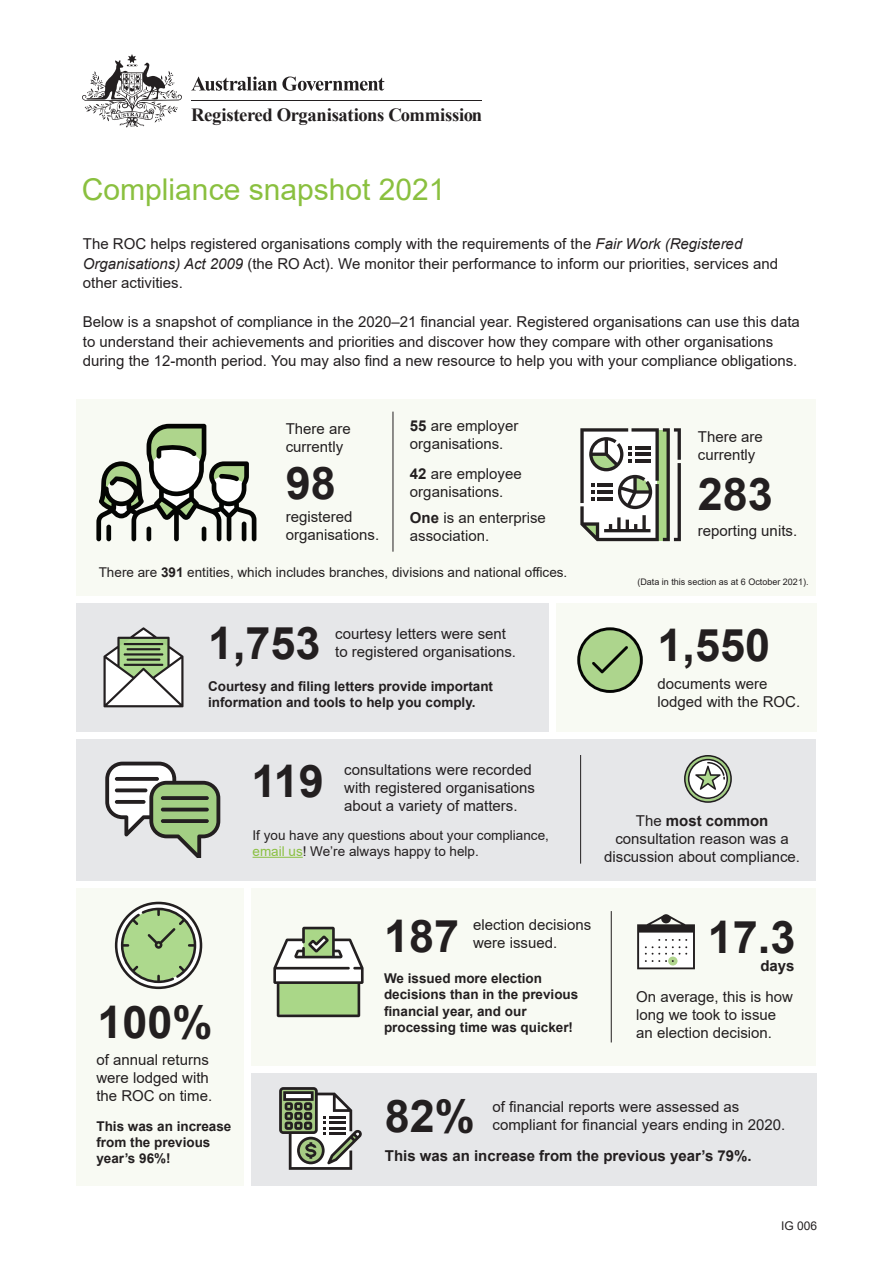
<style>
.page{position:relative;width:893px;height:1263px;background:#fff}
.page>*{position:absolute;margin:0;border:0;box-sizing:border-box;transform-origin:0 0}
.t1{font:700 45px "Arial";color:#231f20}
.t2{font:30px "Arial";color:#8ac03f}
.t3{font:700 18.6px "Times New Roman";letter-spacing:-.02em;color:#231f20}
.t4{font:15px/18px "Arial";color:#231f20}
.t5{font:700 15px "Arial";color:#231f20}
.t6{font:700 13.5px/16.2px "Arial";color:#231f20}
.t7{font:13.5px/16.2px "Arial";color:#231f20}
.t8{font:12px "Arial";color:#231f20}
.t9{font:9px "Arial";color:#231f20}
.s1{font-style:italic}
.s2{font-weight:700}
.s3{color:#8ac041}
</style>
<div class="page">
<div style="left:252px;top:1073px;width:565px;height:112px;background:#e6e7e9"></div>
<div style="left:76px;top:603px;width:472px;height:128px;background:#e6e7e9"></div>
<div style="left:76px;top:739px;width:740px;height:141px;background:#e6e7e9"></div>
<div style="left:556px;top:603px;width:260px;height:128px;background:#f8faf3"></div>
<div style="left:76px;top:399px;width:740px;height:197px;background:#f8faf3"></div>
<div style="left:252px;top:888px;width:564px;height:177px;background:#f8faf3"></div>
<div style="left:76px;top:888px;width:168px;height:297px;background:#f8faf3"></div>
<svg style="left:191px;top:77px;width:193px;height:14px"></svg>
<svg style="left:82px;top:54px;width:100px;height:73px"></svg>
<hr style="left:191px;top:100px;width:291px;height:1px;background:#231f20">
<hr style="left:253px;top:857px;width:50px;height:1px;background:#8ac041">
<svg style="left:103px;top:627px;width:81px;height:80px"></svg>
<svg style="left:577px;top:627px;width:66px;height:66px"></svg>
<svg style="left:115px;top:902px;width:87px;height:87px"></svg>
<svg style="left:105px;top:761px;width:115px;height:97px"></svg>
<svg style="left:161px;top:796px;width:48px;height:4px"></svg>
<hr style="left:161px;top:808px;width:48px;height:3px;background:#231f20;border-radius:2px">
<svg style="left:161px;top:819px;width:48px;height:4px"></svg>
<svg style="left:115px;top:777px;width:44px;height:4px"></svg>
<svg style="left:115px;top:788px;width:32px;height:4px"></svg>
<svg style="left:115px;top:800px;width:31px;height:4px"></svg>
<svg style="left:273px;top:927px;width:91px;height:90px"></svg>
<hr style="left:611px;top:911px;width:1px;height:131px;background:#231f20">
<hr style="left:580px;top:755px;width:1px;height:109px;background:#231f20">
<hr style="left:393px;top:412px;width:1px;height:140px;background:#231f20">
<svg style="left:637px;top:914px;width:58px;height:55px"></svg>
<svg style="left:684px;top:755px;width:48px;height:48px"></svg>
<svg style="left:96px;top:424px;width:160px;height:117px"></svg>
<hr style="left:147px;top:527px;width:4px;height:14px;background:#040503;border-radius:2px">
<hr style="left:202px;top:527px;width:4px;height:14px;background:#040503;border-radius:2px">
<svg style="left:580px;top:428px;width:101px;height:113px"></svg>
<hr style="left:597px;top:497px;width:16px;height:3px;background:#231f20">
<svg style="left:279px;top:1087px;width:83px;height:83px"></svg>
<p class="t3" style="left:191px;top:102px;width:293px">Registered Organisations Commission</p>
<h2 class="t2" style="left:82px;top:169px;width:365px">Compliance snapshot 2021</h2>
<p class="t4" style="left:83px;top:234px;width:697px;line-height:19.5px">The ROC helps registered organisations comply with the requirements of the <span class="s1">Fair Work (Registered<br>Organisations) Act 2009</span> (the RO Act). We monitor their performance to inform our priorities, services and other activities.</p>
<p class="t4" style="left:83px;top:312px;width:719px;line-height:19.5px">Below is a snapshot of compliance in the 2020–21 financial year. Registered organisations can use this data to understand their achievements and priorities and discover how they compare with other organisations during the 12-month period. You may also find a new resource to help you with your compliance obligations.</p>
<p class="t4" style="left:286px;top:420px;width:67px">There are currently</p>
<p class="t4" style="left:410px;top:416px;width:110px"><span class="s2">55</span> are employer organisations.</p>
<h1 class="t1" style="left:286px;top:451px;width:52px">98</h1>
<p class="t4" style="left:410px;top:465px;width:113px"><span class="s2">42</span> are employee organisations.</p>
<p class="t4" style="left:286px;top:508px;width:95px">registered organisations.</p>
<p class="t4" style="left:410px;top:509px;width:137px"><span class="s2">One</span> is an enterprise association.</p>
<p class="t7" style="left:99px;top:564px;width:470px">There are <span class="s2">391</span> entities, which includes branches, divisions and national offices.</p>
<p class="t4" style="left:698px;top:427px;width:67px">There are currently</p>
<h1 class="t1" style="left:698px;top:462px;width:77px">283</h1>
<p class="t4" style="left:698px;top:522px;width:101px">reporting units.</p>
<p class="t9" style="left:637px;top:576px;width:173px">(Data in this section as at 6 October 2021).</p>
<h1 class="t1" style="left:208px;top:612px;width:114px">1,753</h1>
<h1 class="t1" style="left:658px;top:613px;width:114px">1,550</h1>
<p class="t4" style="left:335px;top:625px;width:182px">courtesy letters were sent to registered organisations.</p>
<p class="t6" style="left:208px;top:678px;width:287px">Courtesy and filing letters provide important information and tools to help you comply.</p>
<h1 class="t1" style="left:251px;top:749px;width:74px">119</h1>
<p class="t4" style="left:344px;top:761px;width:192px">consultations were recorded with registered organisations about a variety of matters.</p>
<p class="t7" style="left:253px;top:827px;width:298px">If you have any questions about your compliance, <span class="s3">email us</span>! We’re always happy to help.</p>
<p class="t4" style="left:658px;top:675px;width:144px">documents were lodged with the ROC.</p>
<p class="t4" style="left:604px;top:812px;width:197px;text-align:center">The <span class="s2">most common </span>consultation reason was a discussion about compliance.</p>
<h1 class="t1" style="left:98px;top:991px;width:117px">100%</h1>
<p class="t4" style="left:473px;top:915px;width:120px">election decisions were issued.</p>
<p class="t6" style="left:384px;top:970px;width:196px">We issued more election decisions than in the previous financial year, and our processing time was quicker!</p>
<h1 class="t1" style="left:384px;top:904px;width:77px">187</h1>
<h1 class="t1" style="left:708px;top:905px;width:89px">17.3</h1>
<p class="t5" style="left:760px;top:955px;width:36px">days</p>
<p class="t4" style="left:636px;top:987px;width:158px">On average, this is how long we took to issue an election decision.</p>
<p class="t4" style="left:96px;top:1050px;width:117px">of annual returns were lodged with the ROC on time.</p>
<p class="t6" style="left:96px;top:1118px;width:137px">This was an increase from the previous year’s 96%!</p>
<h1 class="t1" style="left:385px;top:1085px;width:92px">82%</h1>
<p class="t4" style="left:493px;top:1097px;width:248px">of financial reports were assessed as</p>
<p class="t4" style="left:493px;top:1115px;width:294px">compliant for financial years ending in 2020.</p>
<p class="t5" style="left:385px;top:1145px;width:368px">This was an increase from the previous year’s 79%.</p>
<p class="t8" style="left:781px;top:1217px;width:38px">IG 006</p>
</div>
